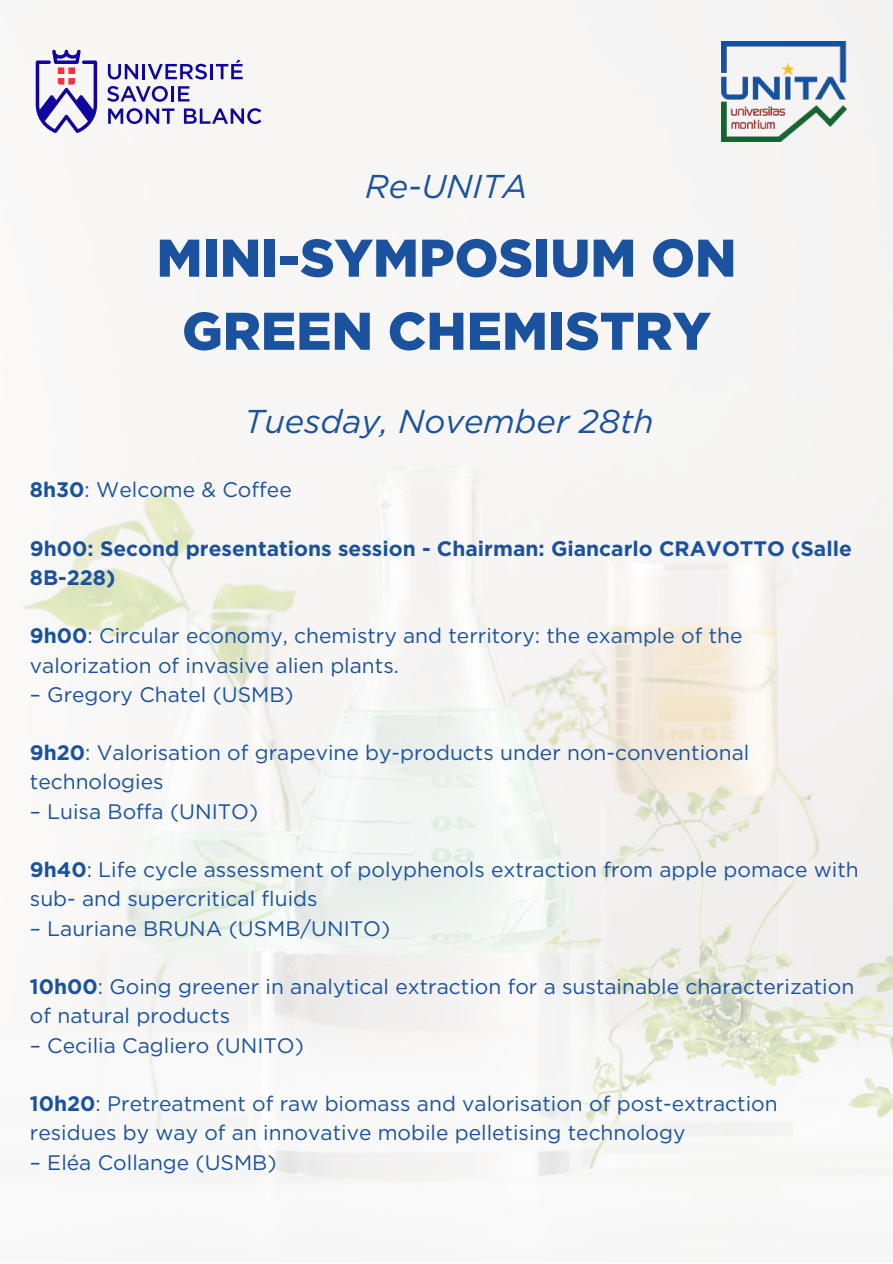
<style>
.page{position:relative;width:893px;height:1264px;background:#fff}
.page>*{position:absolute;margin:0;border:0;box-sizing:border-box;transform-origin:0 0}
.t1{font:900 52.95px/73.1px "Gotham";color:#1a529f;text-align:center}
.t2{font:italic 33px "Gotham";color:#1a529f}
.t3{font:21px/29.2px "Gotham";color:#1a529f}
.t4{font:700 21px/29.2px "Gotham";color:#1a529f}
.s1{font-weight:700}
</style>
<div class="page">
<img style="left:22px;top:0;width:870px;height:1182px">
<svg style="left:108px;top:64px;width:30px;height:15px"></svg>
<hr style="left:142px;top:64px;width:3px;height:15px;background:#10069f">
<svg style="left:148px;top:64px;width:59px;height:15px"></svg>
<hr style="left:210px;top:64px;width:3px;height:15px;background:#10069f">
<svg style="left:216px;top:60px;width:27px;height:19px"></svg>
<svg style="left:107px;top:86px;width:61px;height:16px"></svg>
<hr style="left:171px;top:86px;width:3px;height:15px;background:#10069f">
<svg style="left:178px;top:86px;width:11px;height:15px"></svg>
<svg style="left:108px;top:108px;width:66px;height:16px"></svg>
<svg style="left:184px;top:108px;width:77px;height:16px"></svg>
<svg style="left:36px;top:50px;width:61px;height:83px"></svg>
<img style="left:721px;top:41px;width:125px;height:100px">
<h2 class="t2" style="left:365px;top:166px;width:164px">Re-UNITA</h2>
<h1 class="t1" style="left:156px;top:224px;width:581px">MINI-SYMPOSIUM ON<br>GREEN CHEMISTRY</h1>
<h2 class="t2" style="left:244px;top:401px;width:411px">Tuesday, November 28th</h2>
<p class="t3" style="left:30px;top:475px;width:263px"><span class="s1">8h30</span>: Welcome &amp; Coffee</p>
<p class="t4" style="left:30px;top:533px;width:823px">9h00: Second presentations session - Chairman: Giancarlo CRAVOTTO (Salle<br>8B-228)</p>
<p class="t3" style="left:30px;top:621px;width:714px"><span class="s1">9h00</span>: Circular economy, chemistry and territory: the example of the valorization of invasive alien plants.</p>
<p class="t3" style="left:30px;top:679px;width:265px">– Gregory Chatel (USMB)</p>
<p class="t3" style="left:30px;top:738px;width:721px"><span class="s1">9h20</span>: Valorisation of grapevine by-products under non-conventional technologies</p>
<p class="t3" style="left:30px;top:796px;width:230px">– Luisa Boffa (UNITO)</p>
<p class="t3" style="left:30px;top:855px;width:830px"><span class="s1">9h40</span>: Life cycle assessment of polyphenols extraction from apple pomace with sub- and supercritical fluids</p>
<p class="t3" style="left:30px;top:913px;width:362px">– Lauriane BRUNA (USMB/UNITO)</p>
<p class="t3" style="left:30px;top:971px;width:825px"><span class="s1">10h00</span>: Going greener in analytical extraction for a sustainable characterization of natural products</p>
<p class="t3" style="left:30px;top:1030px;width:275px">– Cecilia Cagliero (UNITO)</p>
<p class="t3" style="left:30px;top:1088px;width:749px"><span class="s1">10h20</span>: Pretreatment of raw biomass and valorisation of post-extraction residues by way of an innovative mobile pelletising technology</p>
<p class="t3" style="left:30px;top:1147px;width:248px">– Eléa Collange (USMB)</p>
</div>
